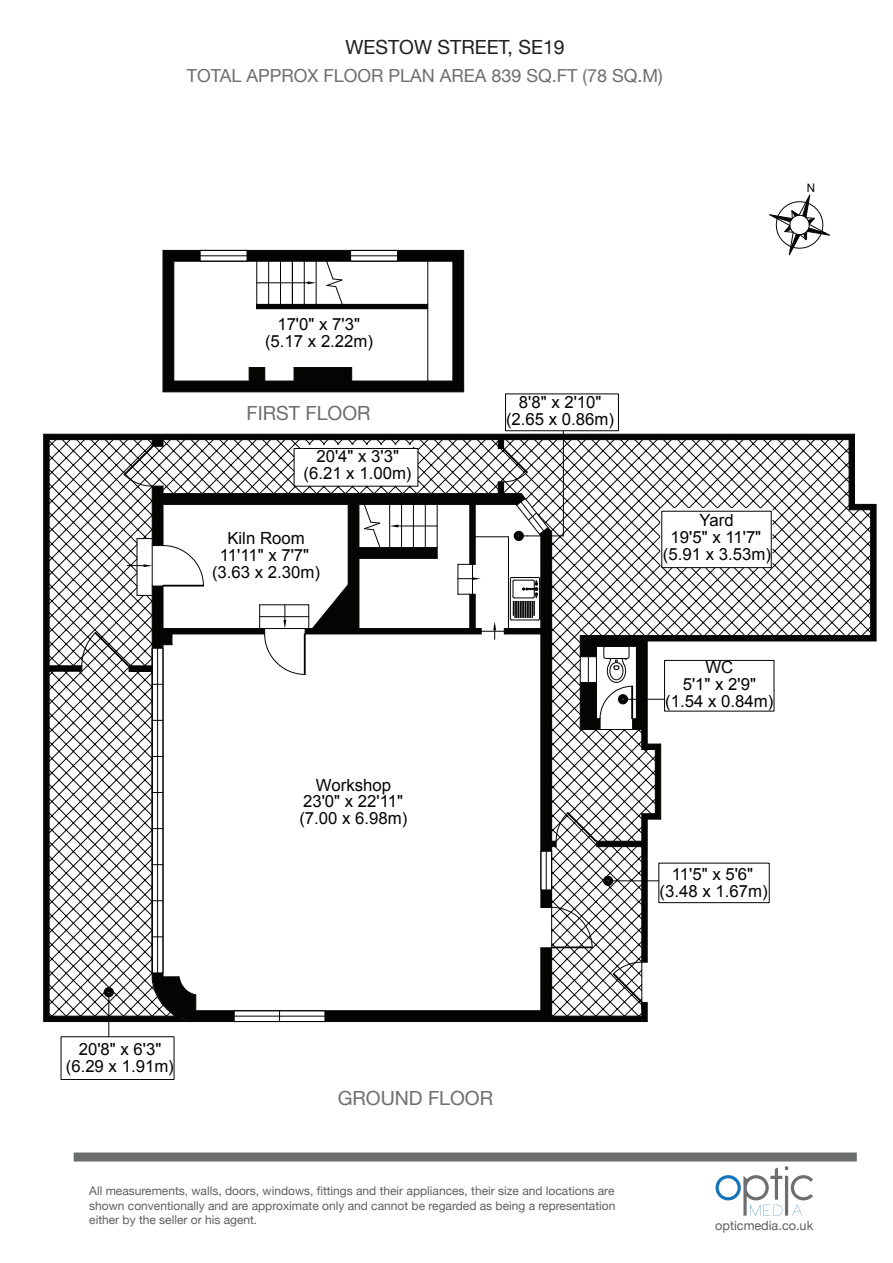
<style>
.page{position:relative;width:893px;height:1263px;background:#fff}
.page>*{position:absolute;margin:0;border:0;box-sizing:border-box;transform-origin:0 0}
.t1{font:19.5px "Helvetica Neue";color:#6d6e71}
.t2{font:19.5px "Helvetica Neue";color:#211e1e}
.t3{font:18px "Helvetica Neue";color:#6d6e71}
.t4{font:16.8px/17px "Arial";color:#040503;text-align:center}
.t5{font:12.75px "Helvetica Neue";color:#5e5f60}
.t6{font:12px/14.4px "Helvetica Neue";color:#5e5f60;text-align:justify}
.t7{font:11.7px "Arial";color:#040503}
</style>
<div class="page">
<div style="left:74px;top:1152px;width:783px;height:9px;background:#6b6c6c"></div>
<svg style="left:715px;top:1166px;width:98px;height:50px"></svg>
<svg style="left:769px;top:195px;width:61px;height:60px"></svg>
<hr style="left:43px;top:434px;width:1px;height:587px;background:#040503">
<hr style="left:876px;top:504px;width:1px;height:137px;background:#040503">
<hr style="left:163px;top:392px;width:301px;height:1px;background:#040503">
<hr style="left:44px;top:1021px;width:147px;height:1px;background:#040503">
<hr style="left:563px;top:431px;width:1px;height:105px;background:#040503">
<div style="left:505px;top:394px;width:113px;height:37px;border:1px solid #040503"></div>
<svg style="left:44px;top:434px;width:832px;height:587px"></svg>
<svg style="left:163px;top:250px;width:301px;height:142px"></svg>
<div style="left:257px;top:304px;width:171px;height:5px;background:#040503"></div>
<svg style="left:661px;top:439px;width:210px;height:402px"></svg>
<hr style="left:109px;top:1001px;width:1px;height:36px;background:#040503">
<svg style="left:82px;top:439px;width:579px;height:583px"></svg>
<p class="t2" style="left:345px;top:36px;width:221px">WESTOW STREET, SE19</p>
<p class="t3" style="left:187px;top:64px;width:477px">TOTAL APPROX FLOOR PLAN AREA 839 SQ.FT (78 SQ.M)</p>
<p class="t7" style="left:807px;top:180px;width:10px">N</p>
<p class="t4" style="left:265px;top:316px;width:110px">17'0" x 7'3" (5.17 x 2.22m)</p>
<p class="t1" style="left:247px;top:401px;width:125px">FIRST FLOOR</p>
<p class="t4" style="left:303px;top:448px;width:110px">20'4" x 3'3" (6.21 x 1.00m)</p>
<p class="t4" style="left:212px;top:530px;width:110px">Kiln Room<br>11'11" x 7'7" (3.63 x 2.30m)</p>
<p class="t4" style="left:299px;top:776px;width:110px">Workshop<br>23'0" x 22'11" (7.00 x 6.98m)</p>
<p class="t4" style="left:506px;top:393px;width:110px">8'8" x 2'10" (2.65 x 0.86m)</p>
<p class="t4" style="left:663px;top:511px;width:110px">Yard<br>19'5" x 11'7" (5.91 x 3.53m)</p>
<p class="t4" style="left:665px;top:659px;width:110px">WC<br>5'1" x 2'9" (1.54 x 0.84m)</p>
<p class="t4" style="left:659px;top:865px;width:110px">11'5" x 5'6" (3.48 x 1.67m)</p>
<p class="t4" style="left:66px;top:1040px;width:110px">20'8" x 6'3" (6.29 x 1.91m)</p>
<p class="t1" style="left:338px;top:1087px;width:157px">GROUND FLOOR</p>
<p class="t6" style="left:89px;top:1184px;width:528px">All measurements, walls, doors, windows, fittings and their appliances, their size and locations are shown conventionally and are approximate only and cannot be regarded as being a representation either by the seller or his agent.</p>
<p class="t5" style="left:715px;top:1218px;width:100px">opticmedia.co.uk</p>
</div>
